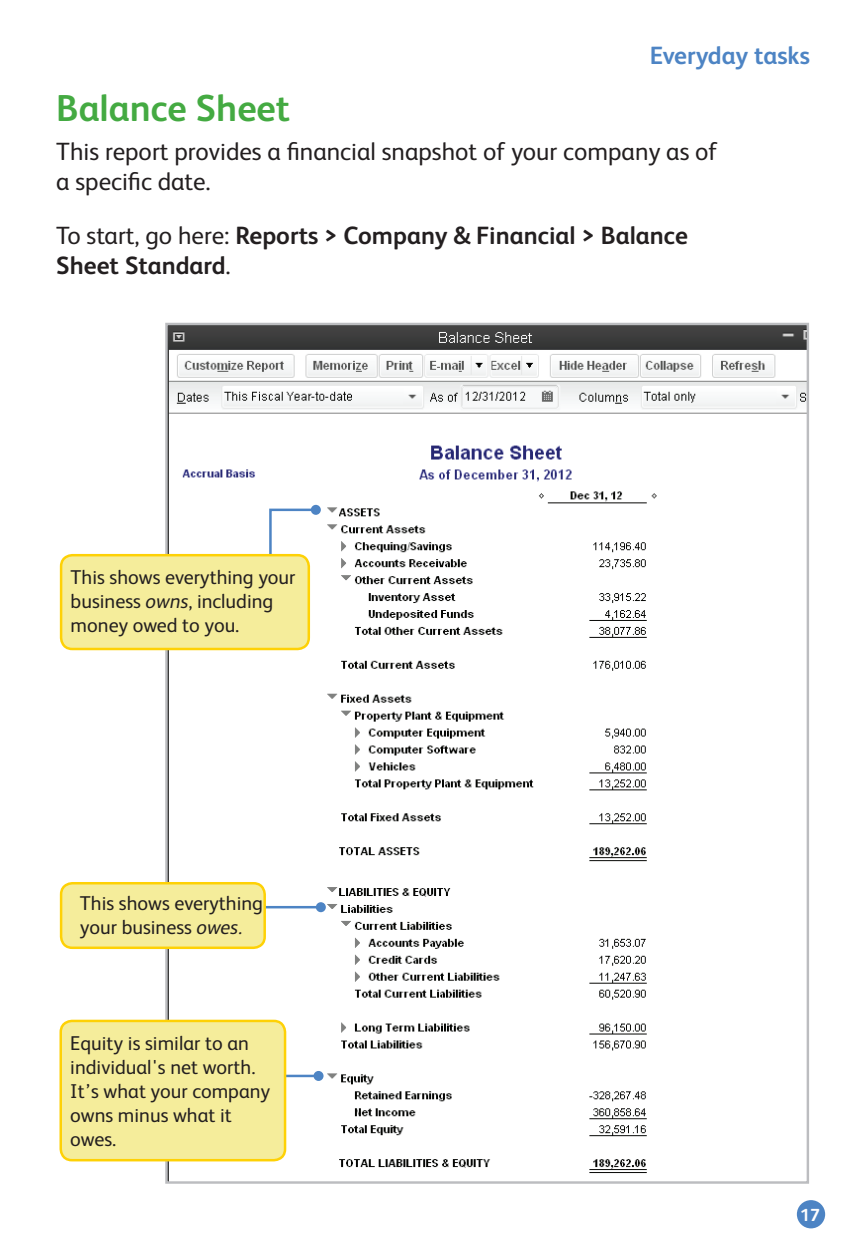
<style>
.page{position:relative;width:855px;height:1260px;background:#fff}
.page>*{position:absolute;margin:0;border:0;box-sizing:border-box;transform-origin:0 0}
.t1{font:700 37.5px "FS Albert";color:#44aa42}
.t2{font:25px/30px "FS Albert";color:#231f20}
.t3{font:700 25px/30px "FS Albert";color:#231f20}
.t4{font:700 25px "FS Albert";letter-spacing:-.005em;color:#4d84c4}
.t5{font:20px/24px "FS Albert";color:#231f20}
.t6{font:700 17.5px "FS Albert";color:#fff}
.s1{font-weight:400}
.s2{font-style:italic}
</style>
<div class="page">
<img style="left:168px;top:326px;width:638px;height:855px">
<div style="left:797px;top:1200px;width:28px;height:28px;background:#4d84c4;border-radius:50%"></div>
<svg style="left:268px;top:507px;width:50px;height:56px"></svg>
<div style="left:311px;top:505px;width:10px;height:10px;background:#4d84c4;border-radius:50%"></div>
<hr style="left:256px;top:906px;width:65px;height:2px;background:#4d84c4">
<div style="left:316px;top:902px;width:10px;height:10px;background:#4d84c4;border-radius:50%"></div>
<div style="left:61px;top:883px;width:204px;height:65px;background:#f5ed9b;border-radius:11px"></div>
<div style="left:60px;top:882px;width:206px;height:67px;border:2px solid #fed105;border-radius:11px"></div>
<div style="left:61px;top:555px;width:248px;height:94px;background:#f5ed9b;border-radius:11px"></div>
<div style="left:60px;top:554px;width:250px;height:96px;border:2px solid #fed105;border-radius:11px"></div>
<svg style="left:286px;top:1073px;width:35px;height:50px"></svg>
<div style="left:314px;top:1071px;width:10px;height:10px;background:#4d84c4;border-radius:50%"></div>
<div style="left:61px;top:1021px;width:224px;height:139px;background:#f5ed9b;border-radius:11px"></div>
<div style="left:59px;top:1020px;width:227px;height:141px;border:2px solid #fed105;border-radius:11px"></div>
<p class="t4" style="left:650px;top:39px;width:162px">Everyday tasks</p>
<h1 class="t1" style="left:56px;top:82px;width:235px">Balance Sheet</h1>
<p class="t2" style="left:56px;top:135px;width:663px">This report provides a financial snapshot of your company as of a specific date.</p>
<p class="t3" style="left:56px;top:219px;width:633px"><span class="s1">To start, go here:</span> Reports &gt; Company &amp; Financial &gt; Balance<br>Sheet Standard<span class="s1">.</span></p>
<p class="t5" style="left:71px;top:564px;width:226px">This shows everything your business <span class="s2">owns</span>, including money owed to you.</p>
<p class="t5" style="left:80px;top:891px;width:185px">This shows everything your business <span class="s2">owes.</span></p>
<p class="t5" style="left:70px;top:1031px;width:201px">Equity is similar to an individual's net worth.<br>It’s what your company owns minus what it owes.</p>
<p class="t6" style="left:800px;top:1203px;width:21px">17</p>
</div>
